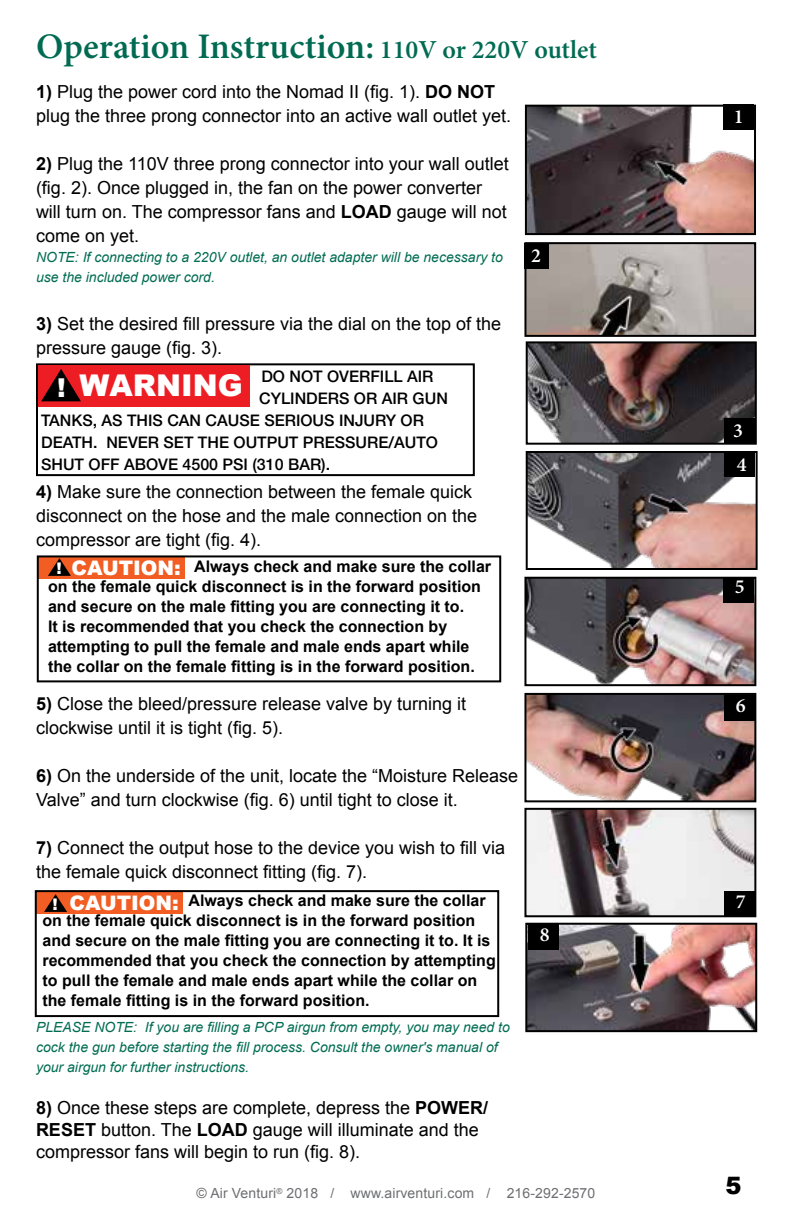
<style>
.page{position:relative;width:792px;height:1224px;background:#fff}
.page>*{position:absolute;margin:0;border:0;box-sizing:border-box;transform-origin:0 0}
.t1{font:600 36px "Minion Pro";color:#006b52}
.t2{font:900 30px "Arial";color:#fff}
.t3{font:900 24px "Arial";color:#000}
.t4{font:900 20px "Arial";color:#fff}
.t5{font:600 20px "Minion Pro";color:#fff}
.t6{font:18px/24px "Arial";color:#000}
.t7{font:700 16px/20px "Arial";color:#000}
.t8{font:500 16px "Helvetica Neue LT Std";color:#000}
.t9{font:900 16px "Arial";color:#fff}
.t10{font:italic 14px/20px "Arial";color:#006c52}
.t11{font:14px "Arial";letter-spacing:.01em;color:#6d6e71}
.s1{font-size:26px}
.s2{font-weight:700}
</style>
<div class="page">
<img style="left:527px;top:811px;width:226px;height:103px">
<div style="left:524px;top:808px;width:232px;height:109px;border:2px solid #000"></div>
<img style="left:528px;top:926px;width:226px;height:103px">
<div style="left:525px;top:923px;width:232px;height:109px;border:2px solid #000"></div>
<img style="left:527px;top:696px;width:226px;height:103px">
<div style="left:524px;top:693px;width:232px;height:109px;border:2px solid #000"></div>
<img style="left:527px;top:580px;width:226px;height:103px">
<div style="left:524px;top:577px;width:232px;height:109px;border:2px solid #000"></div>
<img style="left:527px;top:245px;width:226px;height:89px">
<div style="left:524px;top:242px;width:232px;height:95px;border:2px solid #000"></div>
<img style="left:529px;top:454px;width:226px;height:113px">
<div style="left:526px;top:451px;width:232px;height:119px;border:2px solid #000"></div>
<img style="left:529px;top:344px;width:225px;height:98px">
<div style="left:526px;top:341px;width:231px;height:104px;border:2px solid #000"></div>
<div style="left:524px;top:243px;width:25px;height:25px;background:#000"></div>
<div style="left:724px;top:452px;width:31px;height:25px;background:#000"></div>
<div style="left:723px;top:577px;width:31px;height:25px;background:#000"></div>
<div style="left:37px;top:557px;width:147px;height:22px;background:#f15d22"></div>
<div style="left:37px;top:555px;width:464px;height:127px;border:2px solid #000"></div>
<div style="left:724px;top:419px;width:31px;height:25px;background:#000"></div>
<div style="left:724px;top:695px;width:31px;height:25px;background:#000"></div>
<div style="left:724px;top:891px;width:31px;height:26px;background:#000"></div>
<div style="left:528px;top:924px;width:31px;height:25px;background:#000"></div>
<div style="left:36px;top:363px;width:439px;height:113px;border:2px solid #000"></div>
<div style="left:38px;top:365px;width:212px;height:42px;background:#ed1d24"></div>
<svg style="left:41px;top:369px;width:40px;height:32px"></svg>
<img style="left:528px;top:108px;width:225px;height:124px">
<div style="left:525px;top:105px;width:231px;height:130px;border:2px solid #000"></div>
<svg style="left:48px;top:558px;width:23px;height:18px"></svg>
<div style="left:35px;top:891px;width:147px;height:23px;background:#f15d22"></div>
<div style="left:35px;top:890px;width:464px;height:127px;border:2px solid #000"></div>
<svg style="left:44px;top:894px;width:23px;height:18px"></svg>
<h1 class="t1" style="left:36px;top:22px;width:562px">Operation Instruction: <span class="s1">110V or 220V outlet</span></h1>
<p class="t6" style="left:36px;top:80px;width:477px"><span class="s2">1)</span> Plug the power cord into the Nomad II (fig. 1). <span class="s2">DO NOT </span>plug the three prong connector into an active wall outlet yet.</p>
<p class="t6" style="left:36px;top:152px;width:474px"><span class="s2">2)</span> Plug the 110V three prong connector into your wall outlet (fig. 2). Once plugged in, the fan on the power converter will turn on. The compressor fans and <span class="s2">LOAD</span> gauge will not come on yet.</p>
<p class="t10" style="left:36px;top:247px;width:468px">NOTE: If connecting to a 220V outlet, an outlet adapter will be necessary to use the included power cord.</p>
<p class="t6" style="left:36px;top:312px;width:467px"><span class="s2">3)</span> Set the desired fill pressure via the dial on the top of the pressure gauge (fig. 3).</p>
<p class="t8" style="left:261px;top:367px;width:174px">DO NOT OVERFILL AIR</p>
<p class="t8" style="left:259px;top:389px;width:190px">CYLINDERS OR AIR GUN</p>
<p class="t8" style="left:41px;top:411px;width:384px">TANKS, AS THIS CAN CAUSE SERIOUS INJURY OR</p>
<p class="t8" style="left:41px;top:433px;width:398px">DEATH. NEVER SET THE OUTPUT PRESSURE/AUTO</p>
<p class="t8" style="left:41px;top:455px;width:291px">SHUT OFF ABOVE 4500 PSI (310 BAR).</p>
<h2 class="t2" style="left:57px;top:363px;width:187px"><span class="s1">!</span> WARNING</h2>
<p class="t6" style="left:36px;top:480px;width:443px"><span class="s2">4)</span> Make sure the connection between the female quick disconnect on the hose and the male connection on the compressor are tight (fig. 4).</p>
<p class="t7" style="left:48px;top:557px;width:445px;text-indent:146px">Always check and make sure the collar on the female quick disconnect is in the forward position and secure on the male fitting you are connecting it to.<br>It is recommended that you check the connection by attempting to pull the female and male ends apart while the collar on the female fitting is in the forward position.</p>
<p class="t4" style="left:72px;top:554px;width:111px">CAUTION:</p>
<p class="t9" style="left:56px;top:557px;width:7px">!</p>
<p class="t6" style="left:36px;top:692px;width:432px"><span class="s2">5)</span> Close the bleed/pressure release valve by turning it clockwise until it is tight (fig. 5).</p>
<p class="t6" style="left:36px;top:764px;width:484px"><span class="s2">6)</span> On the underside of the unit, locate the “Moisture Release<br>Valve” and turn clockwise (fig. 6) until tight to close it.</p>
<p class="t6" style="left:36px;top:836px;width:471px"><span class="s2">7)</span> Connect the output hose to the device you wish to fill via the female quick disconnect fitting (fig. 7).</p>
<p class="t7" style="left:42px;top:891px;width:455px;text-indent:146px">Always check and make sure the collar on the female quick disconnect is in the forward position and secure on the male fitting you are connecting it to. It is recommended that you check the connection by attempting to pull the female and male ends apart while the collar on the female fitting is in the forward position.</p>
<p class="t4" style="left:70px;top:888px;width:111px">CAUTION:</p>
<p class="t9" style="left:53px;top:893px;width:7px">!</p>
<p class="t10" style="left:36px;top:1017px;width:475px">PLEASE NOTE: If you are filling a PCP airgun from empty, you may need to cock the gun before starting the fill process. Consult the owner's manual of your airgun for further instructions.</p>
<p class="t6" style="left:36px;top:1097px;width:454px;line-height:22px"><span class="s2">8)</span> Once these steps are complete, depress the <span class="s2">POWER/<br>RESET</span> button. The <span class="s2">LOAD</span> gauge will illuminate and the compressor fans will begin to run (fig. 8).</p>
<p class="t5" style="left:531px;top:241px;width:11px">2</p>
<p class="t5" style="left:540px;top:920px;width:11px">8</p>
<p class="t11" style="left:197px;top:1184px;width:400px">© Air Venturi<sup>®</sup> 2018 / www.airventuri.com / 216-292-2570</p>
<p class="t5" style="left:734px;top:103px;width:11px">1</p>
<p class="t5" style="left:733px;top:417px;width:11px">3</p>
<p class="t5" style="left:737px;top:450px;width:11px">4</p>
<p class="t5" style="left:735px;top:573px;width:11px">5</p>
<p class="t5" style="left:736px;top:691px;width:11px">6</p>
<p class="t5" style="left:736px;top:888px;width:11px">7</p>
<h3 class="t3" style="left:726px;top:1168px;width:18px">5</h3>
</div>
